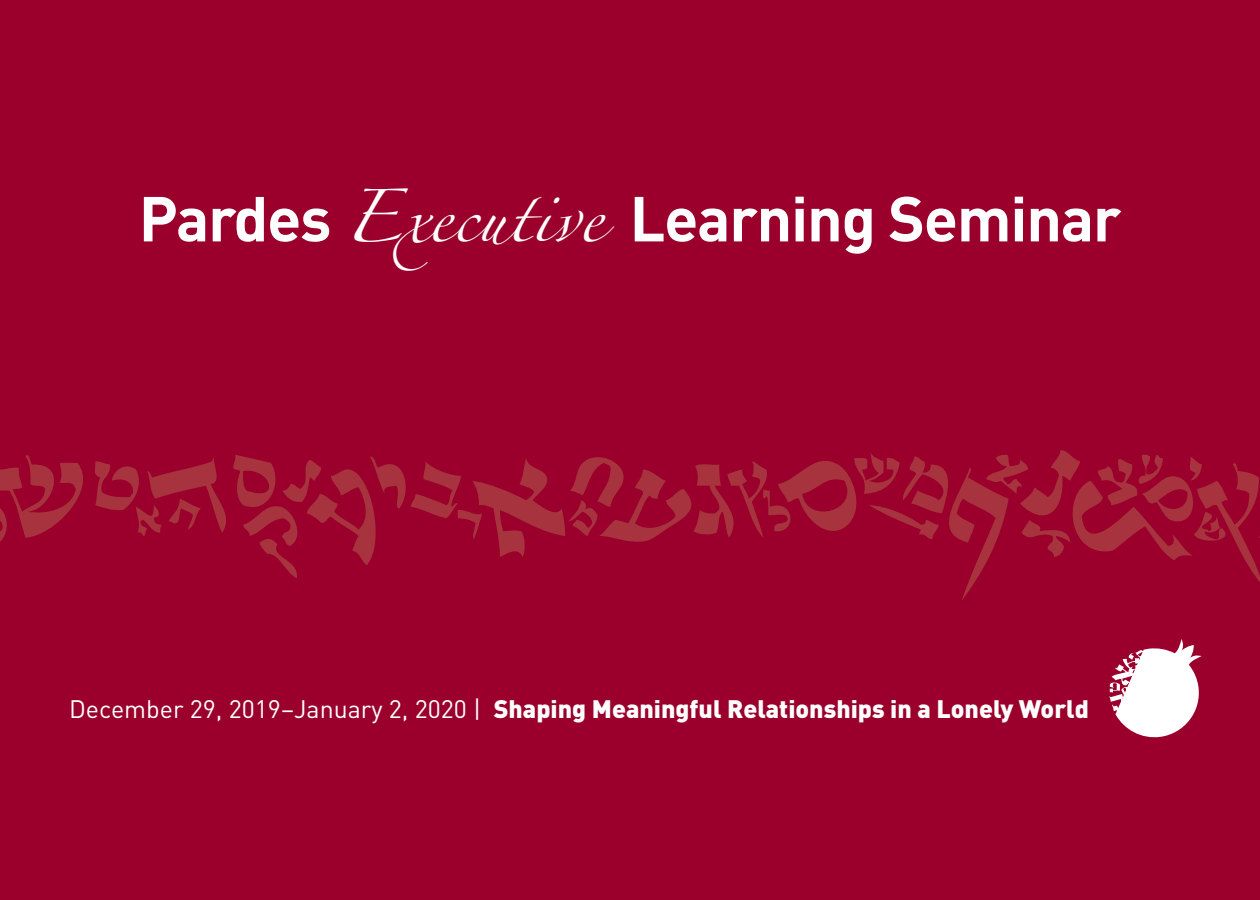
<style>
.page{position:relative;width:1260px;height:900px;background:#9a002b}
.page>*{position:absolute;margin:0;border:0;box-sizing:border-box;transform-origin:0 0}
.t1{font:700 62.5px "DIN";letter-spacing:-.02em;color:#fff}
.t2{font:47.5px "Zapfino";color:#fff}
.t3{font:900 25px "DIN";color:#fff}
.t4{font:25px "DIN";color:#fff}
</style>
<div class="page">
<svg style="left:0;top:450px;width:1260px;height:150px"></svg>
<svg style="left:1109px;top:639px;width:93px;height:99px"></svg>
<h1 class="t1" style="left:139px;top:178px;width:194px">Pardes</h1>
<h2 class="t2" style="left:343px;top:197px;width:261px">Executive</h2>
<h1 class="t1" style="left:630px;top:178px;width:493px">Learning Seminar</h1>
<p class="t4" style="left:69px;top:694px;width:414px">December 29, 2019–January 2, 2020 |</p>
<p class="t3" style="left:494px;top:693px;width:597px">Shaping Meaningful Relationships in a Lonely World</p>
</div>
